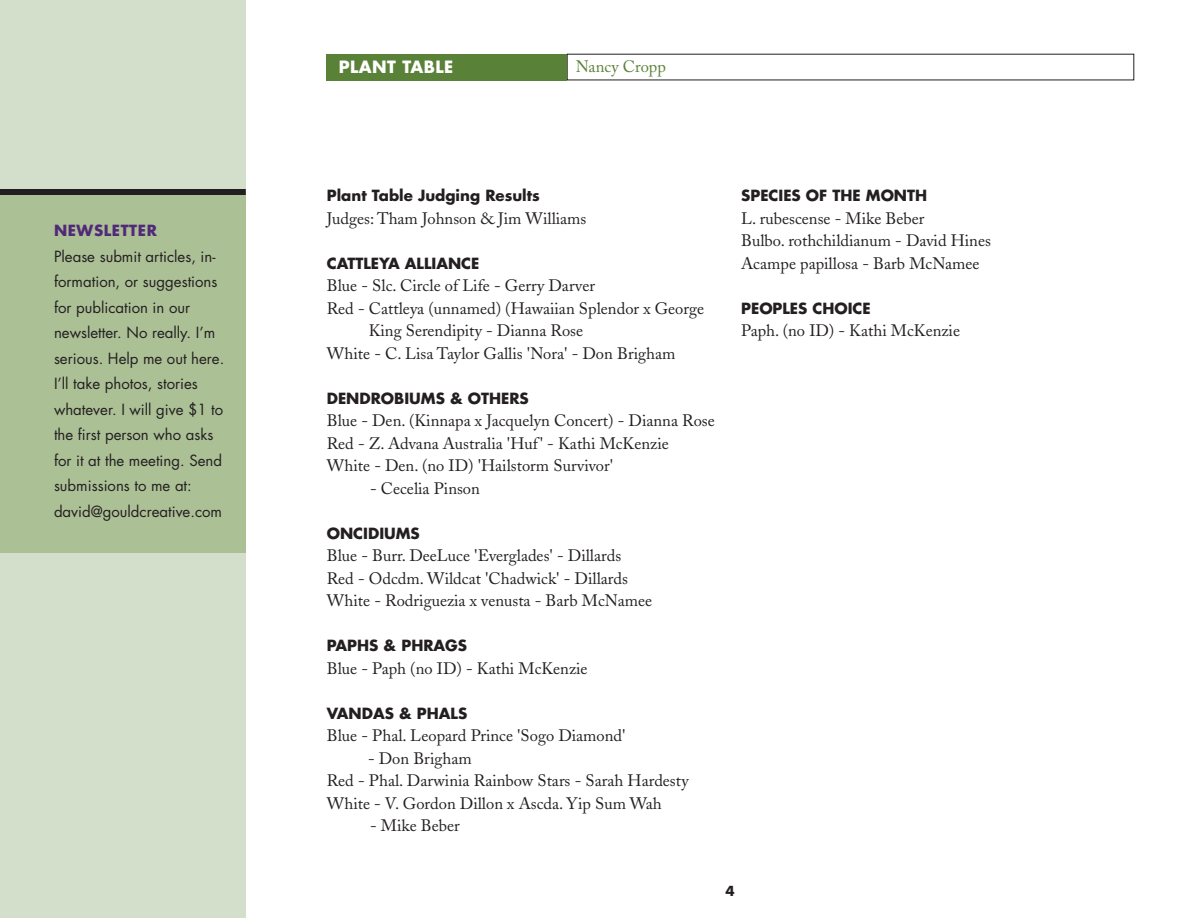
<style>
.page{position:relative;width:1188px;height:918px;background:#fff}
.page>*{position:absolute;margin:0;border:0;box-sizing:border-box;transform-origin:0 0}
.t1{font:16.5px/22.5px "Adobe Caslon";color:#231f20}
.t2{font:700 16.5px "Futura";letter-spacing:.025em;color:#fff}
.t3{font:16.5px "Adobe Caslon";color:#5a8138}
.t4{font:15px/25.5px "Futura";color:#231f20}
.t5{font:700 15px "Futura";color:#231f20}
.t6{font:700 15px "Futura";letter-spacing:.04em;color:#512a77}
.t7{font:700 13.5px "Futura";color:#231f20}
</style>
<div class="page">
<div style="left:327px;top:54px;width:240px;height:26px;background:#5a8138"></div>
<div style="left:0;top:0;width:246px;height:918px;background:#d4dfcb"></div>
<div style="left:0;top:193px;width:246px;height:359px;background:#acc096"></div>
<div style="left:0;top:189px;width:246px;height:6px;background:#231f20"></div>
<p class="t6" style="left:54px;top:224px;width:104px">NEWSLETTER</p>
<p class="t4" style="left:54px;top:245px;width:172px">Please submit articles, in&shy;formation, or suggestions for publication in our newsletter. No really. I’m serious. Help me out here.<br>I’ll take photos, stories whatever. I will give $1 to the first person who asks for it at the meeting. Send submissions to me at: david@gouldcreative.com</p>
<p class="t2" style="left:339px;top:59px;width:116px">PLANT TABLE</p>
<p class="t3" style="left:576px;top:60px;width:92px">Nancy Cropp</p>
<p class="t5" style="left:327px;top:189px;width:215px">Plant Table Judging Results</p>
<p class="t1" style="left:327px;top:209px;width:261px">Judges: Tham Johnson &amp; Jim Williams</p>
<p class="t5" style="left:327px;top:256px;width:154px">CATTLEYA ALLIANCE</p>
<p class="t1" style="left:327px;top:277px;width:270px">Blue - Slc. Circle of Life - Gerry Darver</p>
<p class="t1" style="left:327px;top:299px;width:379px">Red - Cattleya (unnamed) (Hawaiian Splendor x George</p>
<p class="t1" style="left:369px;top:322px;width:216px">King Serendipity - Dianna Rose</p>
<p class="t1" style="left:327px;top:344px;width:350px">White - C. Lisa Taylor Gallis 'Nora' - Don Brigham</p>
<p class="t5" style="left:327px;top:391px;width:204px">DENDROBIUMS &amp; OTHERS</p>
<p class="t1" style="left:327px;top:412px;width:390px">Blue - Den. (Kinnapa x Jacquelyn Concert) - Dianna Rose<br>Red - Z. Advana Australia 'Huf' - Kathi McKenzie<br>White - Den. (no ID) 'Hailstorm Survivor'</p>
<p class="t1" style="left:370px;top:479px;width:111px">- Cecelia Pinson</p>
<p class="t5" style="left:327px;top:527px;width:95px">ONCIDIUMS</p>
<p class="t1" style="left:327px;top:547px;width:327px">Blue - Burr. DeeLuce 'Everglades' - Dillards<br>Red - Odcdm. Wildcat 'Chadwick' - Dillards<br>White - Rodriguezia x venusta - Barb McNamee</p>
<p class="t5" style="left:327px;top:639px;width:142px">PAPHS &amp; PHRAGS</p>
<p class="t1" style="left:327px;top:659px;width:262px">Blue - Paph (no ID) - Kathi McKenzie</p>
<p class="t5" style="left:327px;top:707px;width:142px">VANDAS &amp; PHALS</p>
<p class="t1" style="left:327px;top:727px;width:300px">Blue - Phal. Leopard Prince 'Sogo Diamond'</p>
<p class="t1" style="left:327px;top:749px;width:363px;text-indent:41px">- Don Brigham<br>Red - Phal. Darwinia Rainbow Stars - Sarah Hardesty<br>White - V. Gordon Dillon x Ascda. Yip Sum Wah</p>
<p class="t1" style="left:370px;top:817px;width:91px">- Mike Beber</p>
<p class="t5" style="left:741px;top:189px;width:188px">SPECIES OF THE MONTH</p>
<p class="t1" style="left:741px;top:209px;width:251px">L. rubescense - Mike Beber<br>Bulbo. rothchildianum - David Hines<br>Acampe papillosa - Barb McNamee</p>
<p class="t5" style="left:741px;top:301px;width:131px">PEOPLES CHOICE</p>
<p class="t1" style="left:741px;top:322px;width:220px">Paph. (no ID) - Kathi McKenzie</p>
<p class="t7" style="left:726px;top:885px;width:11px">4</p>
</div>
